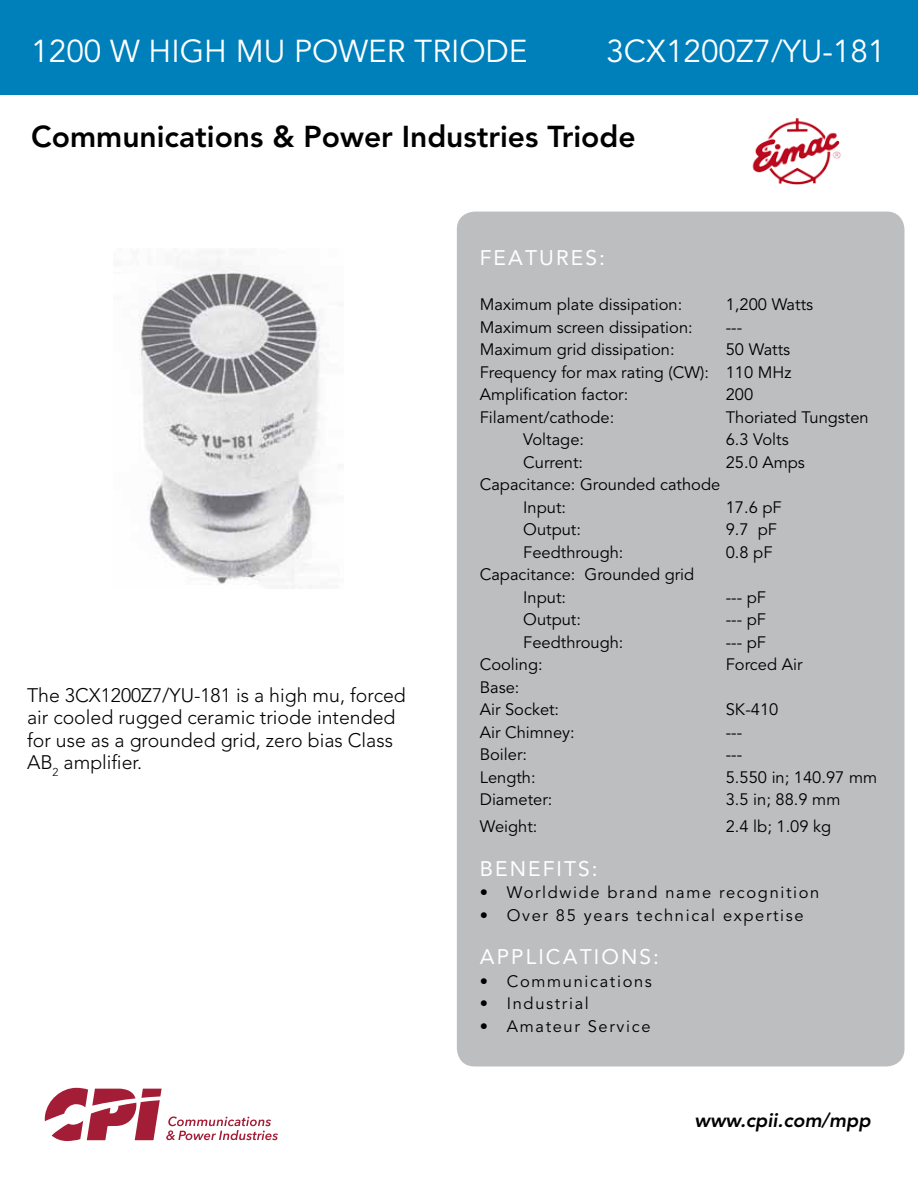
<style>
.page{position:relative;width:918px;height:1188px;background:#fff}
.page>*{position:absolute;margin:0;border:0;box-sizing:border-box;transform-origin:0 0}
.t1{font:31.5px "Avenir LT Pro";color:#fff}
.t2{font:800 30px "Avenir LT Pro";color:#000}
.t3{font:21px "Avenir LT Pro";letter-spacing:.1em;color:#fff}
.t4{font:300 19.5px/22.5px "Avenir LT Pro";color:#000}
.t5{font:italic 800 19.5px "Avenir LT Pro";color:#000}
.t6{font:16.5px/22.5px "Avenir LT Pro";color:#000}
.t7{font:16.5px "Avenir LT Pro";letter-spacing:.1em;color:#000}
</style>
<div class="page">
<div style="left:0;top:0;width:918px;height:94px;background:#0080bb"></div>
<svg style="left:45px;top:1088px;width:233px;height:53px"></svg>
<div style="left:457px;top:212px;width:447px;height:854px;background:#bcbec0;border-radius:18px"></div>
<img style="left:752px;top:118px;width:89px;height:67px">
<img style="left:139px;top:250px;width:181px;height:339px">
<h1 class="t1" style="left:31px;top:33px;width:498px">1200 W HIGH MU POWER TRIODE</h1>
<h1 class="t1" style="left:606px;top:33px;width:280px">3CX1200Z7/YU-181</h1>
<h2 class="t2" style="left:31px;top:119px;width:606px">Communications &amp; Power Industries Triode</h2>
<p class="t3" style="left:480px;top:245px;width:127px">FEATURES:</p>
<p class="t6" style="left:480px;top:294px;width:204px">Maximum plate dissipation:</p>
<p class="t6" style="left:726px;top:294px;width:89px">1,200 Watts</p>
<p class="t6" style="left:480px;top:316px;width:215px">Maximum screen dissipation:</p>
<p class="t6" style="left:726px;top:316px;width:18px">---</p>
<p class="t6" style="left:480px;top:339px;width:196px">Maximum grid dissipation:</p>
<p class="t6" style="left:480px;top:339px;width:313px;text-align:justify;text-indent:246px">50 Watts Frequency for max rating (CW): 110 MHz Amplification factor:</p>
<p class="t6" style="left:726px;top:384px;width:29px">200</p>
<p class="t6" style="left:480px;top:406px;width:136px">Filament/cathode:</p>
<p class="t6" style="left:726px;top:406px;width:144px">Thoriated Tungsten</p>
<p class="t6" style="left:523px;top:429px;width:62px">Voltage:</p>
<p class="t6" style="left:726px;top:429px;width:64px">6.3 Volts</p>
<p class="t6" style="left:523px;top:451px;width:61px">Current:</p>
<p class="t6" style="left:726px;top:451px;width:81px">25.0 Amps</p>
<p class="t6" style="left:523px;top:474px;width:199px;text-indent:-43px">Capacitance: Grounded cathode<br>Input:</p>
<p class="t6" style="left:726px;top:496px;width:57px">17.6 pF</p>
<p class="t4" style="left:27px;top:684px;width:380px">The 3CX1200Z7/YU-181 is a high mu, forced air cooled rugged ceramic triode intended for use as a grounded grid, zero bias Class AB<sub>2</sub> amplifier.</p>
<p class="t6" style="left:523px;top:519px;width:59px">Output:</p>
<p class="t6" style="left:726px;top:519px;width:53px">9.7 pF</p>
<p class="t6" style="left:523px;top:541px;width:102px">Feedthrough:</p>
<p class="t6" style="left:726px;top:541px;width:48px">0.8 pF</p>
<p class="t6" style="left:523px;top:564px;width:173px;text-indent:-43px">Capacitance: Grounded grid<br>Input:</p>
<p class="t6" style="left:726px;top:586px;width:42px">--- pF</p>
<p class="t6" style="left:523px;top:609px;width:59px">Output:</p>
<p class="t6" style="left:726px;top:609px;width:42px">--- pF</p>
<p class="t6" style="left:523px;top:631px;width:102px">Feedthrough:</p>
<p class="t6" style="left:726px;top:631px;width:42px">--- pF</p>
<p class="t6" style="left:480px;top:654px;width:64px">Cooling:</p>
<p class="t6" style="left:726px;top:654px;width:78px">Forced Air</p>
<p class="t6" style="left:480px;top:676px;width:81px">Base:<br>Air Socket:</p>
<p class="t6" style="left:726px;top:699px;width:54px">SK-410</p>
<p class="t6" style="left:480px;top:721px;width:97px">Air Chimney:</p>
<p class="t6" style="left:726px;top:721px;width:18px">---</p>
<p class="t6" style="left:480px;top:744px;width:49px">Boiler:</p>
<p class="t6" style="left:726px;top:744px;width:18px">---</p>
<p class="t6" style="left:480px;top:766px;width:57px">Length:</p>
<p class="t6" style="left:726px;top:766px;width:153px">5.550 in; 140.97 mm</p>
<p class="t6" style="left:480px;top:789px;width:74px">Diameter:</p>
<p class="t6" style="left:726px;top:789px;width:116px">3.5 in; 88.9 mm</p>
<p class="t6" style="left:480px;top:816px;width:59px">Weight:</p>
<p class="t6" style="left:726px;top:816px;width:107px">2.4 lb; 1.09 kg</p>
<p class="t3" style="left:480px;top:856px;width:119px">BENEFITS:</p>
<p class="t7" style="left:480px;top:883px;width:341px">• Worldwide brand name recognition</p>
<p class="t7" style="left:480px;top:905px;width:325px">• Over 85 years technical expertise</p>
<p class="t3" style="left:480px;top:944px;width:181px">APPLICATIONS:</p>
<p class="t7" style="left:480px;top:971px;width:174px">• Communications</p>
<p class="t7" style="left:480px;top:994px;width:111px">• Industrial</p>
<p class="t7" style="left:480px;top:1016px;width:172px">• Amateur Service</p>
<p class="t5" style="left:695px;top:1109px;width:178px">www.cpii.com/mpp</p>
</div>
